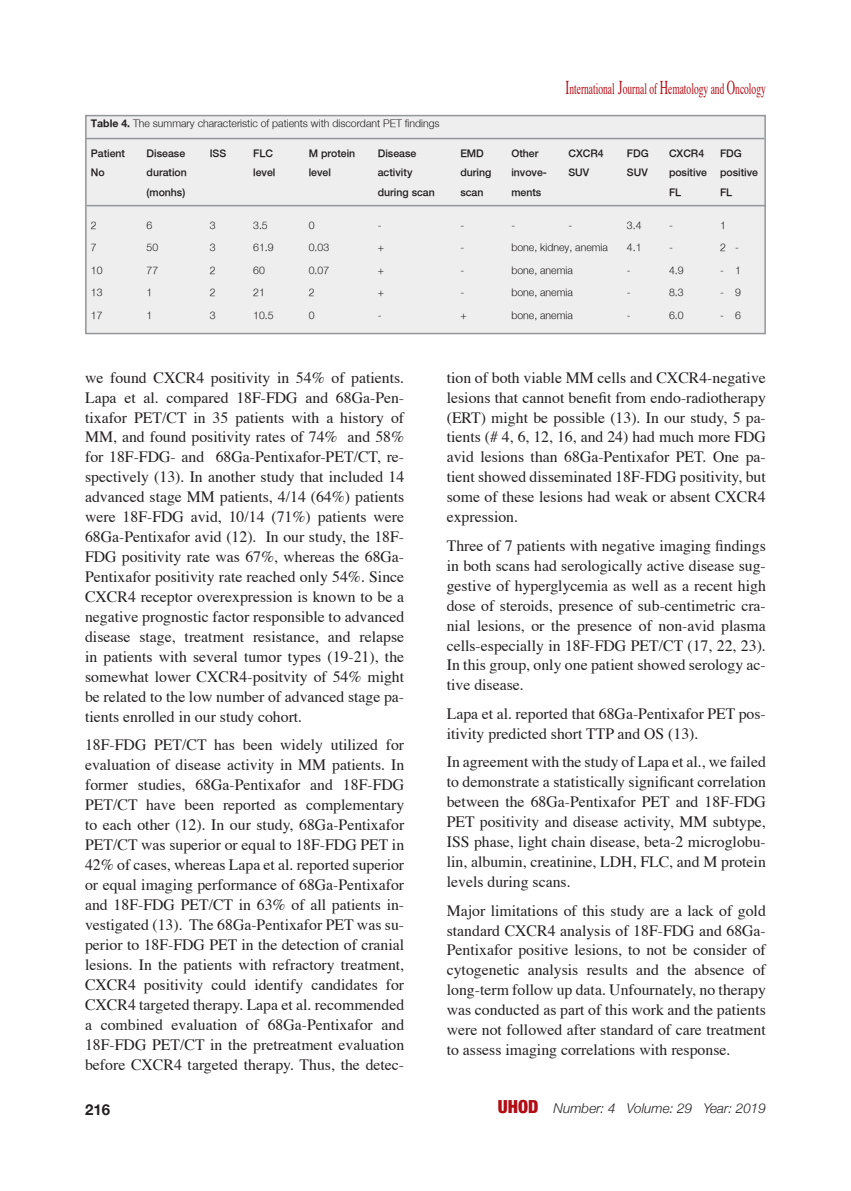
<style>
.page{position:relative;width:851px;height:1191px;background:#fff}
.page>*{position:absolute;margin:0;border:0;box-sizing:border-box;transform-origin:0 0}
.t1{font:15.9px "Times";color:#b00d15;scale:.6 1}
.t2{font:15.75px/20px "Times";color:#231f20;text-align:justify}
.t3{font:700 15px "Helvetica Neue";color:#231f20}
.t4{font:italic 300 13.5px "Helvetica Neue";color:#231f20}
.t5{font:300 10.5px "Helvetica Neu";color:#231f20}
.t6{font:500 10.5px "Helvetica Neu";color:#231f20}
.s1{font-size:19.5px}
.s2{font-weight:700}
.s3{font-weight:900;font-style:normal;font-stretch:condensed;font-size:18px;color:#b00d15}
</style>
<div class="page">
<div style="left:86px;top:116px;width:679px;height:217px;background:#eeeeef"></div>
<div style="left:85px;top:115px;width:680px;height:219px;border:2px solid #939598"></div>
<hr style="left:85px;top:138px;width:679px;height:1px;background:#939598">
<hr style="left:87px;top:205px;width:678px;height:1px;background:#939598">
<p class="t1" style="left:565px;top:78px;width:335px"><span class="s1">I</span>nternational <span class="s1">J</span>ournal of <span class="s1">H</span>ematology and <span class="s1">O</span>ncology</p>
<p class="t5" style="left:91px;top:116px;width:350px"><span class="s2">Table 4.</span> The summary characteristic of patients with discordant PET findings</p>
<p class="t6" style="left:91px;top:147px;width:36px">Patient</p>
<p class="t6" style="left:147px;top:147px;width:40px">Disease</p>
<p class="t6" style="left:210px;top:147px;width:18px">ISS</p>
<p class="t6" style="left:253px;top:147px;width:21px">FLC</p>
<p class="t6" style="left:309px;top:147px;width:48px">M protein</p>
<p class="t6" style="left:378px;top:147px;width:40px">Disease</p>
<p class="t6" style="left:460px;top:147px;width:25px">EMD</p>
<p class="t6" style="left:511px;top:147px;width:29px">Other</p>
<p class="t6" style="left:568px;top:147px;width:37px">CXCR4</p>
<p class="t6" style="left:627px;top:147px;width:23px">FDG</p>
<p class="t6" style="left:669px;top:147px;width:37px">CXCR4</p>
<p class="t6" style="left:720px;top:147px;width:23px">FDG</p>
<p class="t6" style="left:91px;top:166px;width:15px">No</p>
<p class="t6" style="left:147px;top:166px;width:42px">duration</p>
<p class="t6" style="left:253px;top:166px;width:24px">level</p>
<p class="t6" style="left:309px;top:166px;width:24px">level</p>
<p class="t6" style="left:378px;top:166px;width:36px">activity</p>
<p class="t6" style="left:460px;top:166px;width:32px">during</p>
<p class="t6" style="left:511px;top:166px;width:37px">invove-</p>
<p class="t6" style="left:568px;top:166px;width:22px">SUV</p>
<p class="t6" style="left:627px;top:166px;width:22px">SUV</p>
<p class="t6" style="left:669px;top:166px;width:90px">positive positive</p>
<p class="t6" style="left:147px;top:186px;width:40px">(monhs)</p>
<p class="t6" style="left:378px;top:186px;width:58px">during scan</p>
<p class="t6" style="left:460px;top:186px;width:25px">scan</p>
<p class="t6" style="left:511px;top:186px;width:31px">ments</p>
<p class="t6" style="left:669px;top:186px;width:14px">FL</p>
<p class="t6" style="left:720px;top:186px;width:14px">FL</p>
<p class="t5" style="left:91px;top:218px;width:7px">2</p>
<p class="t5" style="left:147px;top:218px;width:7px">6</p>
<p class="t5" style="left:210px;top:218px;width:7px">3</p>
<p class="t5" style="left:253px;top:218px;width:16px">3.5</p>
<p class="t5" style="left:309px;top:218px;width:7px">0</p>
<p class="t5" style="left:378px;top:218px;width:5px">-</p>
<p class="t5" style="left:460px;top:218px;width:5px">-</p>
<p class="t5" style="left:511px;top:218px;width:5px">-</p>
<p class="t5" style="left:568px;top:218px;width:5px">-</p>
<p class="t5" style="left:627px;top:218px;width:16px">3.4</p>
<p class="t5" style="left:669px;top:218px;width:5px">-</p>
<p class="t5" style="left:720px;top:218px;width:7px">1</p>
<p class="t5" style="left:91px;top:241px;width:7px">7</p>
<p class="t5" style="left:147px;top:241px;width:13px">50</p>
<p class="t5" style="left:210px;top:241px;width:7px">3</p>
<p class="t5" style="left:253px;top:241px;width:22px">61.9</p>
<p class="t5" style="left:309px;top:241px;width:22px">0.03</p>
<p class="t5" style="left:378px;top:241px;width:8px">+</p>
<p class="t5" style="left:460px;top:241px;width:5px">-</p>
<p class="t5" style="left:511px;top:241px;width:98px">bone, kidney, anemia</p>
<p class="t5" style="left:627px;top:241px;width:16px">4.1</p>
<p class="t5" style="left:669px;top:241px;width:5px">-</p>
<p class="t5" style="left:720px;top:241px;width:20px">2 -</p>
<p class="t5" style="left:91px;top:263px;width:13px">10</p>
<p class="t5" style="left:147px;top:263px;width:13px">77</p>
<p class="t5" style="left:210px;top:263px;width:7px">2</p>
<p class="t5" style="left:253px;top:263px;width:13px">60</p>
<p class="t5" style="left:309px;top:263px;width:22px">0.07</p>
<p class="t5" style="left:378px;top:263px;width:8px">+</p>
<p class="t5" style="left:460px;top:263px;width:5px">-</p>
<p class="t5" style="left:511px;top:263px;width:63px">bone, anemia</p>
<p class="t5" style="left:627px;top:263px;width:5px">-</p>
<p class="t5" style="left:669px;top:263px;width:16px">4.9</p>
<p class="t5" style="left:720px;top:263px;width:22px">- 1</p>
<p class="t5" style="left:91px;top:286px;width:13px">13</p>
<p class="t5" style="left:147px;top:286px;width:7px">1</p>
<p class="t5" style="left:210px;top:286px;width:7px">2</p>
<p class="t5" style="left:253px;top:286px;width:13px">21</p>
<p class="t5" style="left:309px;top:286px;width:7px">2</p>
<p class="t5" style="left:378px;top:286px;width:8px">+</p>
<p class="t5" style="left:460px;top:286px;width:5px">-</p>
<p class="t5" style="left:511px;top:286px;width:63px">bone, anemia</p>
<p class="t5" style="left:627px;top:286px;width:5px">-</p>
<p class="t5" style="left:669px;top:286px;width:16px">8.3</p>
<p class="t5" style="left:720px;top:286px;width:22px">- 9</p>
<p class="t5" style="left:91px;top:308px;width:13px">17</p>
<p class="t5" style="left:147px;top:308px;width:7px">1</p>
<p class="t5" style="left:210px;top:308px;width:7px">3</p>
<p class="t5" style="left:253px;top:308px;width:22px">10.5</p>
<p class="t5" style="left:309px;top:308px;width:7px">0</p>
<p class="t5" style="left:378px;top:308px;width:5px">-</p>
<p class="t5" style="left:460px;top:308px;width:8px">+</p>
<p class="t5" style="left:511px;top:308px;width:63px">bone, anemia</p>
<p class="t5" style="left:627px;top:308px;width:5px">-</p>
<p class="t5" style="left:669px;top:308px;width:16px">6.0</p>
<p class="t5" style="left:720px;top:308px;width:22px">- 6</p>
<p class="t2" style="left:85px;top:368px;width:320px">we found CXCR4 positivity in 54% of patients.<br>Lapa et al. compared 18F-FDG and 68Ga-Pen&shy;tixafor PET/CT in 35 patients with a history of MM, and found positivity rates of 74% and 58% for 18F-FDG- and 68Ga-Pentixafor-PET/CT, re&shy;spectively (13). In another study that included 14 advanced stage MM patients, 4/14 (64%) patients were 18F-FDG avid, 10/14 (71%) patients were 68Ga-Pentixafor avid (12). In our study, the 18F-FDG positivity rate was 67%, whereas the 68Ga-Pentixafor positivity rate reached only 54%. Since CXCR4 receptor overexpression is known to be a negative prognostic factor responsible to advanced disease stage, treatment resistance, and relapse in patients with several tumor types (19-21), the somewhat lower CXCR4-positvity of 54% might be related to the low number of advanced stage pa&shy;tients enrolled in our study cohort.</p>
<p class="t2" style="left:85px;top:736px;width:320px">18F-FDG PET/CT has been widely utilized for evaluation of disease activity in MM patients. In former studies, 68Ga-Pentixafor and 18F-FDG PET/CT have been reported as complementary to each other (12). In our study, 68Ga-Pentixafor PET/CT was superior or equal to 18F-FDG PET in 42% of cases, whereas Lapa et al. reported superior or equal imaging performance of 68Ga-Pentixafor and 18F-FDG PET/CT in 63% of all patients in&shy;vestigated (13). The 68Ga-Pentixafor PET was su&shy;perior to 18F-FDG PET in the detection of cranial lesions. In the patients with refractory treatment, CXCR4 positivity could identify candidates for CXCR4 targeted therapy. Lapa et al. recommended a combined evaluation of 68Ga-Pentixafor and 18F-FDG PET/CT in the pretreatment evaluation before CXCR4 targeted therapy. Thus, the detec-</p>
<p class="t2" style="left:446px;top:368px;width:320px">tion of both viable MM cells and CXCR4-negative lesions that cannot benefit from endo-radiotherapy (ERT) might be possible (13). In our study, 5 pa&shy;tients (# 4, 6, 12, 16, and 24) had much more FDG avid lesions than 68Ga-Pentixafor PET. One pa&shy;tient showed disseminated 18F-FDG positivity, but some of these lesions had weak or absent CXCR4 expression.</p>
<p class="t2" style="left:446px;top:536px;width:320px">Three of 7 patients with negative imaging findings in both scans had serologically active disease sug&shy;gestive of hyperglycemia as well as a recent high dose of steroids, presence of sub-centimetric cra&shy;nial lesions, or the presence of non-avid plasma cells-especially in 18F-FDG PET/CT (17, 22, 23).<br>In this group, only one patient showed serology ac&shy;tive disease.</p>
<p class="t2" style="left:446px;top:704px;width:320px">Lapa et al. reported that 68Ga-Pentixafor PET pos&shy;itivity predicted short TTP and OS (13).</p>
<p class="t2" style="left:446px;top:753px;width:320px">In agreement with the study of Lapa et al., we failed to demonstrate a statistically significant correlation between the 68Ga-Pentixafor PET and 18F-FDG PET positivity and disease activity, MM subtype, ISS phase, light chain disease, beta-2 microglobu&shy;lin, albumin, creatinine, LDH, FLC, and M protein levels during scans.</p>
<p class="t2" style="left:446px;top:901px;width:320px">Major limitations of this study are a lack of gold standard CXCR4 analysis of 18F-FDG and 68Ga-Pentixafor positive lesions, to not be consider of cytogenetic analysis results and the absence of long-term follow up data. Unfournately, no therapy was conducted as part of this work and the patients were not followed after standard of care treatment to assess imaging correlations with response.</p>
<p class="t3" style="left:85px;top:1096px;width:27px">216</p>
<p class="t4" style="left:498px;top:1097px;width:269px"><span class="s3">UHOD</span> Number: 4 Volume: 29 Year: 2019</p>
</div>
